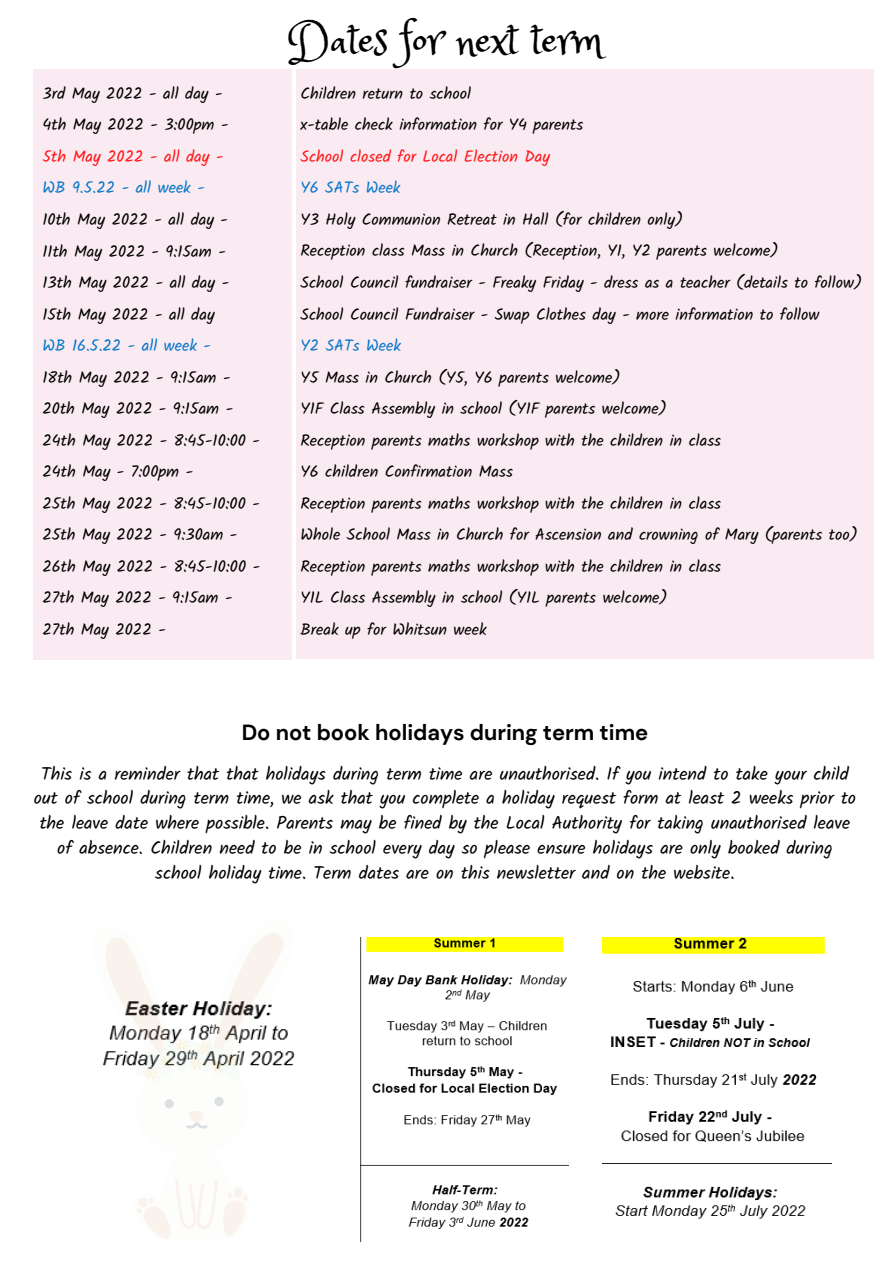
<style>
.page{position:relative;width:894px;height:1264px;background:#fff}
.page>*{position:absolute;margin:0;border:0;box-sizing:border-box;transform-origin:0 0}
.t1{font:44.85px "Princess Sofia";color:#000}
.t2{font:700 21.9px "DM Sans";color:#000}
.t3{font:18px/24.8px "Kalam";color:#000;text-align:center}
.t4{font:16.2px "Kalam";color:#000}
.t5{font:16.2px "Kalam";color:#0976c9}
.t6{font:16.2px "Kalam";color:#ff1616}
</style>
<div class="page">
<img style="left:360px;top:937px;width:208px;height:304px">
<img style="left:602px;top:937px;width:229px;height:282px">
<div style="left:33px;top:70px;width:259px;height:589px;background:#faebf2"></div>
<div style="left:296px;top:70px;width:577px;height:589px;background:#faebf2"></div>
<svg style="left:214px;top:1097px;width:9px;height:9px"></svg>
<div style="left:165px;top:1099px;width:9px;height:9px;background:#dde0e1;border-radius:50%"></div>
<svg style="left:106px;top:933px;width:178px;height:147px"></svg>
<svg style="left:186px;top:1111px;width:22px;height:18px"></svg>
<svg style="left:137px;top:1179px;width:111px;height:60px"></svg>
<p class="t4" style="left:42px;top:84px;width:181px">3rd May 2022 - all day -</p>
<p class="t4" style="left:42px;top:115px;width:187px">4th May 2022 - 3:00pm -</p>
<p class="t6" style="left:42px;top:147px;width:182px">5th May 2022 - all day -</p>
<p class="t5" style="left:42px;top:178px;width:164px">WB 9.5.22 - all week -</p>
<p class="t4" style="left:42px;top:210px;width:187px">10th May 2022 - all day -</p>
<p class="t4" style="left:42px;top:241px;width:185px">11th May 2022 - 9:15am -</p>
<p class="t4" style="left:42px;top:273px;width:188px">13th May 2022 - all day -</p>
<p class="t4" style="left:42px;top:304px;width:174px">15th May 2022 - all day</p>
<p class="t5" style="left:42px;top:336px;width:170px">WB 16.5.22 - all week -</p>
<p class="t4" style="left:42px;top:367px;width:189px">18th May 2022 - 9:15am -</p>
<p class="t4" style="left:42px;top:399px;width:192px">20th May 2022 - 9:15am -</p>
<p class="t4" style="left:42px;top:430px;width:219px">24th May 2022 - 8:45-10:00 -</p>
<p class="t4" style="left:42px;top:462px;width:152px">24th May - 7:00pm -</p>
<p class="t4" style="left:42px;top:494px;width:219px">25th May 2022 - 8:45-10:00 -</p>
<p class="t4" style="left:42px;top:525px;width:196px">25th May 2022 - 9:30am -</p>
<p class="t4" style="left:42px;top:557px;width:219px">26th May 2022 - 8:45-10:00 -</p>
<p class="t4" style="left:42px;top:588px;width:191px">27th May 2022 - 9:15am -</p>
<p class="t4" style="left:42px;top:620px;width:125px">27th May 2022 -</p>
<p class="t1" style="left:287px;top:10px;width:317px">Dates for next term</p>
<p class="t4" style="left:300px;top:84px;width:172px">Children return to school</p>
<p class="t4" style="left:300px;top:115px;width:284px">x-table check information for Y4 parents</p>
<p class="t6" style="left:300px;top:147px;width:251px">School closed for Local Election Day</p>
<p class="t5" style="left:300px;top:178px;width:101px">Y6 SATs Week</p>
<p class="t4" style="left:300px;top:210px;width:384px">Y3 Holy Communion Retreat in Hall (for children only)</p>
<p class="t4" style="left:300px;top:241px;width:479px">Reception class Mass in Church (Reception, Y1, Y2 parents welcome)</p>
<p class="t4" style="left:300px;top:273px;width:563px">School Council fundraiser - Freaky Friday - dress as a teacher (details to follow)</p>
<p class="t4" style="left:300px;top:304px;width:520px">School Council Fundraiser - Swap Clothes day - more information to follow</p>
<p class="t5" style="left:300px;top:336px;width:102px">Y2 SATs Week</p>
<p class="t4" style="left:300px;top:367px;width:321px">Y5 Mass in Church (Y5, Y6 parents welcome)</p>
<p class="t4" style="left:300px;top:399px;width:368px">Y1F Class Assembly in school (Y1F parents welcome)</p>
<p class="t4" style="left:300px;top:430px;width:422px">Reception parents maths workshop with the children in class</p>
<p class="t4" style="left:300px;top:462px;width:214px">Y6 children Confirmation Mass</p>
<p class="t4" style="left:300px;top:493px;width:422px">Reception parents maths workshop with the children in class</p>
<p class="t4" style="left:300px;top:525px;width:558px">Whole School Mass in Church for Ascension and crowning of Mary (parents too)</p>
<p class="t4" style="left:300px;top:557px;width:422px">Reception parents maths workshop with the children in class</p>
<p class="t4" style="left:300px;top:588px;width:368px">Y1L Class Assembly in school (Y1L parents welcome)</p>
<p class="t4" style="left:300px;top:620px;width:188px">Break up for Whitsun week</p>
<p class="t2" style="left:241px;top:718px;width:408px">Do not book holidays during term time</p>
<p class="t3" style="left:34px;top:761px;width:823px">This is a reminder that that holidays during term time are unauthorised. If you intend to take your child out of school during term time, we ask that you complete a holiday request form at least 2 weeks prior to the leave date where possible. Parents may be fined by the Local Authority for taking unauthorised leave of absence. Children need to be in school every day so please ensure holidays are only booked during school holiday time. Term dates are on this newsletter and on the website.</p>
</div>
